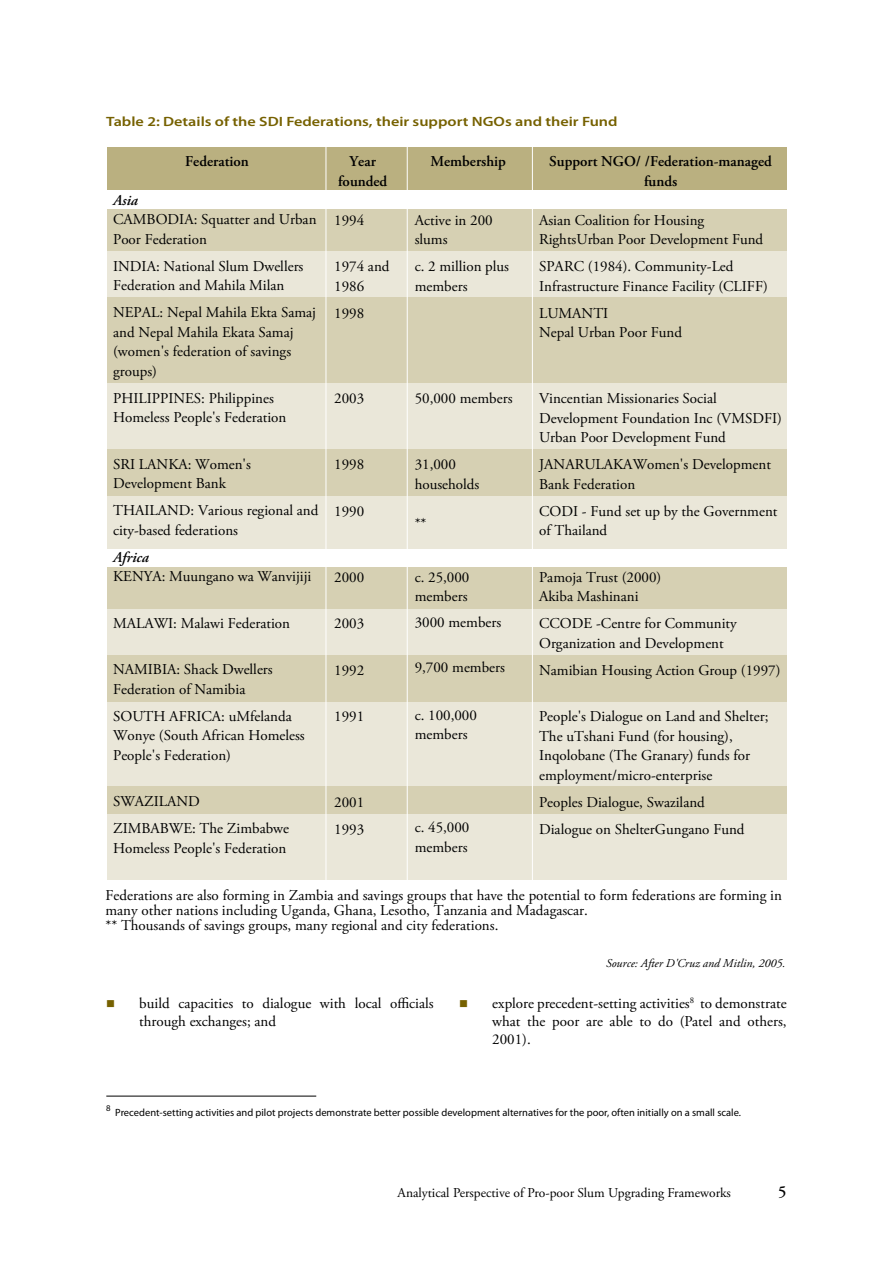
<style>
.page{position:relative;width:893px;height:1263px;background:#fff}
.page>*{position:absolute;margin:0;border:0;box-sizing:border-box;transform-origin:0 0}
.t1{font:15px/19.5px "Adobe Garamond Pro";color:#000}
.t2{font:600 15px/19.5px "Adobe Garamond Pro";color:#000;text-align:center}
.t3{font:italic 600 15px "Adobe Garamond Pro";color:#000}
.t4{font:600 13.5px "Myriad Pro";color:#766100;scale:1.2 1}
.t5{font:13.5px "Adobe Garamond Pro";color:#000}
.t6{font:italic 12px "Adobe Garamond Pro";color:#000}
.t7{font:10.5px "Myriad Pro";color:#000}
.t8{font:8.7px "Myriad Pro";color:#000}
.s1{color:#766100}
</style>
<div class="page">
<div style="left:107px;top:148px;width:679px;height:42px;background:#bab080"></div>
<div style="left:107px;top:209px;width:679px;height:43px;background:#d6d0b3"></div>
<div style="left:107px;top:251px;width:679px;height:46px;background:#eae7d9"></div>
<div style="left:107px;top:383px;width:679px;height:67px;background:#eae7d9"></div>
<div style="left:107px;top:495px;width:679px;height:53px;background:#eae7d9"></div>
<div style="left:107px;top:608px;width:679px;height:47px;background:#eae7d9"></div>
<div style="left:107px;top:700px;width:679px;height:87px;background:#eae7d9"></div>
<div style="left:107px;top:814px;width:679px;height:66px;background:#eae7d9"></div>
<div style="left:107px;top:567px;width:679px;height:41px;background:#d6d0b3"></div>
<div style="left:107px;top:655px;width:679px;height:46px;background:#d6d0b3"></div>
<div style="left:107px;top:786px;width:679px;height:28px;background:#d6d0b3"></div>
<div style="left:107px;top:449px;width:679px;height:46px;background:#d6d0b3"></div>
<div style="left:107px;top:297px;width:679px;height:86px;background:#d6d0b3"></div>
<hr style="left:326px;top:147px;width:1px;height:736px;background:#fff">
<hr style="left:407px;top:147px;width:1px;height:736px;background:#fff">
<hr style="left:532px;top:147px;width:1px;height:736px;background:#fff">
<hr style="left:106px;top:1096px;width:210px;height:1px;background:#000">
<p class="t4" style="left:106px;top:113px;width:428px">Table 2: Details of the SDI Federations, their support NGOs and their Fund</p>
<p class="t2" style="left:185px;top:151px;width:65px">Federation</p>
<p class="t3" style="left:113px;top:191px;width:26px">Asia</p>
<p class="t1" style="left:113px;top:210px;width:205px">CAMBODIA: Squatter and Urban<br>Poor Federation</p>
<p class="t1" style="left:113px;top:257px;width:192px">INDIA: National Slum Dwellers<br>Federation and Mahila Milan</p>
<p class="t1" style="left:113px;top:303px;width:204px">NEPAL: Nepal Mahila Ekta Samaj and Nepal Mahila Ekata Samaj (women's federation of savings groups)</p>
<p class="t1" style="left:113px;top:389px;width:175px">PHILIPPINES: Philippines<br>Homeless People's Federation</p>
<p class="t1" style="left:113px;top:455px;width:139px">SRI LANKA: Women's<br>Development Bank</p>
<p class="t1" style="left:113px;top:501px;width:207px">THAILAND: Various regional and city-based federations</p>
<p class="t3" style="left:113px;top:548px;width:37px">Africa</p>
<p class="t1" style="left:113px;top:567px;width:200px">KENYA: Muungano wa Wanvijiji</p>
<p class="t1" style="left:113px;top:614px;width:178px">MALAWI: Malawi Federation</p>
<p class="t1" style="left:113px;top:660px;width:161px">NAMIBIA: Shack Dwellers<br>Federation of Namibia</p>
<p class="t1" style="left:113px;top:707px;width:193px">SOUTH AFRICA: uMfelanda<br>Wonye (South African Homeless<br>People's Federation)</p>
<p class="t1" style="left:113px;top:789px;width:178px;line-height:27px">SWAZILAND<br>ZIMBABWE: The Zimbabwe</p>
<p class="t1" style="left:113px;top:839px;width:175px">Homeless People's Federation</p>
<p class="t2" style="left:338px;top:152px;width:51px">Year founded</p>
<p class="t1" style="left:334px;top:211px;width:31px">1994</p>
<p class="t1" style="left:334px;top:257px;width:57px">1974 and<br>1986</p>
<p class="t1" style="left:334px;top:304px;width:31px">1998</p>
<p class="t1" style="left:334px;top:389px;width:31px">2003</p>
<p class="t1" style="left:334px;top:455px;width:31px">1998</p>
<p class="t1" style="left:334px;top:502px;width:31px">1990</p>
<p class="t1" style="left:334px;top:568px;width:31px">2000</p>
<p class="t1" style="left:334px;top:614px;width:31px">2003</p>
<p class="t1" style="left:334px;top:661px;width:31px">1992</p>
<p class="t1" style="left:334px;top:707px;width:31px">1991</p>
<p class="t1" style="left:334px;top:789px;width:31px;line-height:27px">2001<br>1993</p>
<p class="t2" style="left:430px;top:152px;width:77px">Membership</p>
<p class="t1" style="left:415px;top:211px;width:79px">Active in 200 slums</p>
<p class="t1" style="left:415px;top:257px;width:96px">c. 2 million plus members</p>
<p class="t1" style="left:415px;top:389px;width:99px">50,000 members</p>
<p class="t1" style="left:415px;top:455px;width:66px">31,000 households</p>
<p class="t1" style="left:415px;top:514px;width:13px">**</p>
<p class="t1" style="left:415px;top:568px;width:56px">c. 25,000 members</p>
<p class="t1" style="left:415px;top:613px;width:88px">3000 members</p>
<p class="t1" style="left:415px;top:658px;width:92px">9,700 members</p>
<p class="t1" style="left:415px;top:706px;width:64px">c. 100,000 members</p>
<p class="t1" style="left:415px;top:818px;width:56px">c. 45,000 members</p>
<p class="t2" style="left:549px;top:152px;width:224px">Support NGO/ /Federation-managed funds</p>
<p class="t1" style="left:539px;top:211px;width:226px">Asian Coalition for Housing<br>RightsUrban Poor Development Fund</p>
<p class="t1" style="left:539px;top:257px;width:230px">SPARC (1984). Community-Led<br>Infrastructure Finance Facility (CLIFF)</p>
<p class="t1" style="left:539px;top:304px;width:144px">LUMANTI<br>Nepal Urban Poor Fund</p>
<p class="t1" style="left:539px;top:389px;width:244px">Vincentian Missionaries Social<br>Development Foundation Inc (VMSDFI)<br>Urban Poor Development Fund</p>
<p class="t1" style="left:539px;top:455px;width:233px">JANARULAKAWomen's Development<br>Bank Federation</p>
<p class="t1" style="left:539px;top:502px;width:240px">CODI - Fund set up by the Government of Thailand</p>
<p class="t1" style="left:539px;top:568px;width:124px">Pamoja Trust (2000)<br>Akiba Mashinani</p>
<p class="t1" style="left:539px;top:614px;width:199px">CCODE -Centre for Community<br>Organization and Development</p>
<p class="t1" style="left:539px;top:661px;width:243px">Namibian Housing Action Group (1997)</p>
<p class="t1" style="left:539px;top:707px;width:231px">People's Dialogue on Land and Shelter; The uTshani Fund (for housing), Inqolobane (The Granary) funds for employment/micro-enterprise</p>
<p class="t1" style="left:539px;top:789px;width:207px;line-height:27px">Peoples Dialogue, Swaziland<br>Dialogue on ShelterGungano Fund</p>
<p class="t1" style="left:105px;top:888px;width:678px;line-height:15px">Federations are also forming in Zambia and savings groups that have the potential to form federations are forming in many other nations including Uganda, Ghana, Lesotho, Tanzania and Madagascar.<br>** Thousands of savings groups, many regional and city federations.</p>
<p class="t6" style="left:606px;top:956px;width:181px">Source: After D'Cruz and Mitlin, 2005.</p>
<p class="t1" style="left:139px;top:995px;width:296px;line-height:18px;text-indent:-33px"><span class="s1">■</span> build capacities to dialogue with local officials through exchanges; and</p>
<p class="t1" style="left:492px;top:995px;width:296px;line-height:18px;text-align:justify;text-indent:-33px"><span class="s1">■</span> explore precedent-setting activities<sup>8</sup> to demonstrate what the poor are able to do (Patel and others, 2001).</p>
<p class="t8" style="left:106px;top:1103px;width:6px">8</p>
<p class="t7" style="left:115px;top:1106px;width:627px">Precedent-setting activities and pilot projects demonstrate better possible development alternatives for the poor, often initially on a small scale.</p>
<p class="t5" style="left:398px;top:1185px;width:335px">Analytical Perspective of Pro-poor Slum Upgrading Frameworks</p>
</div>
